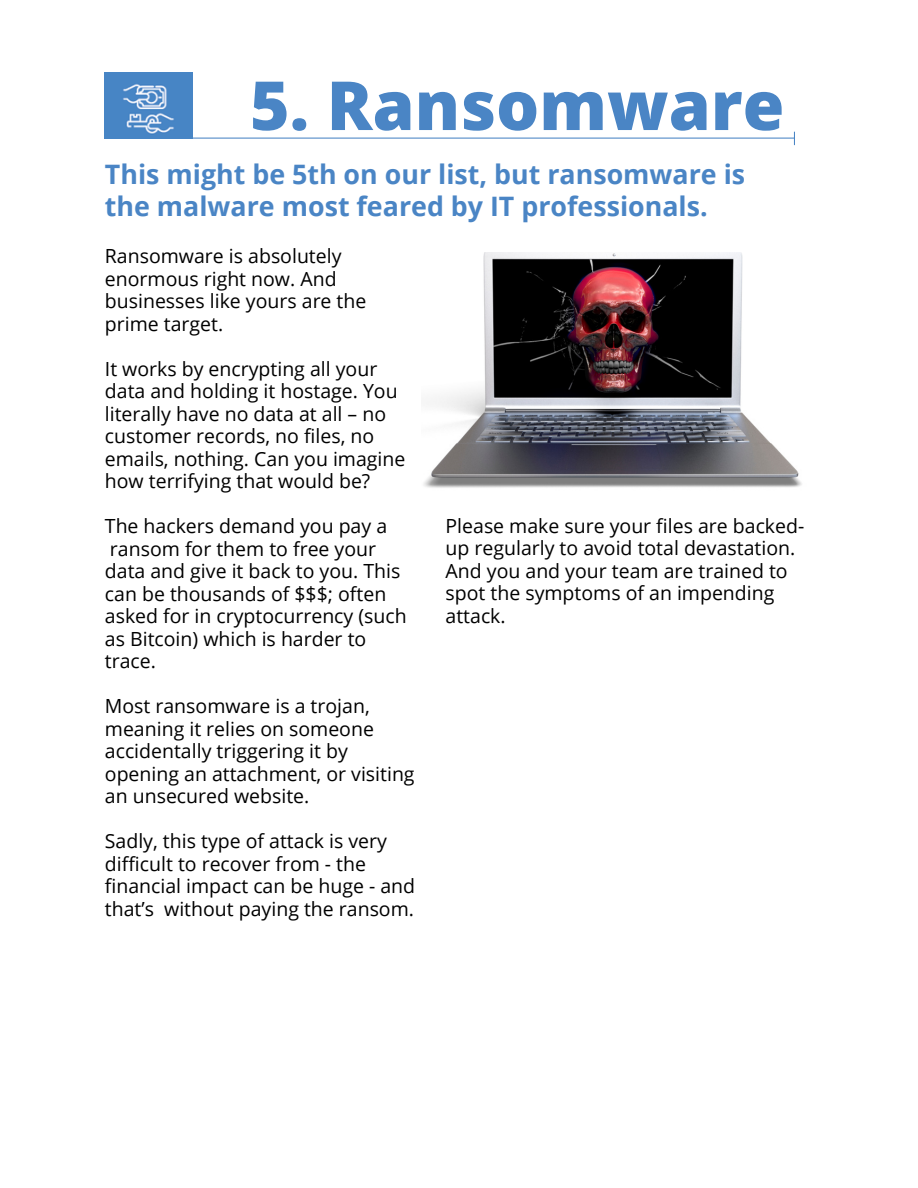
<style>
.page{position:relative;width:918px;height:1188px;background:#fff}
.page>*{position:absolute;margin:0;border:0;box-sizing:border-box;transform-origin:0 0}
.t1{font:800 67.8px "Open Sans";color:#4a85c5}
.t2{font:700 26.85px/31.8px "Open Sans";color:#4a85c5}
.t3{font:19.5px/22.5px "Open Sans";color:#000}
</style>
<div class="page">
<hr style="left:124px;top:138px;width:671px;height:1px;background:#4a85c5">
<svg style="left:794px;top:132px;width:1px;height:13px"></svg>
<img style="left:105px;top:72px;width:88px;height:67px">
<img style="left:423px;top:252px;width:379px;height:236px">
<p class="t1" style="left:250px;top:58px;width:536px">5. Ransomware</p>
<p class="t2" style="left:105px;top:158px;width:642px">This might be 5th on our list, but ransomware is the malware most feared by IT professionals.</p>
<p class="t3" style="left:105px;top:245px;width:263px">Ransomware is absolutely enormous right now. And businesses like yours are the prime target.</p>
<p class="t3" style="left:105px;top:357px;width:302px">It works by encrypting all your data and holding it hostage. You literally have no data at all – no customer records, no files, no emails, nothing. Can you imagine how terrifying that would be?</p>
<p class="t3" style="left:105px;top:515px;width:303px">The hackers demand you pay a ransom for them to free your data and give it back to you. This can be thousands of $$$; often asked for in cryptocurrency (such as Bitcoin) which is harder to trace.</p>
<p class="t3" style="left:105px;top:695px;width:311px">Most ransomware is a trojan, meaning it relies on someone accidentally triggering it by opening an attachment, or visiting an unsecured website.</p>
<p class="t3" style="left:105px;top:830px;width:312px">Sadly, this type of attack is very difficult to recover from - the financial impact can be huge - and that’s without paying the ransom.</p>
<p class="t3" style="left:446px;top:514px;width:360px">Please make sure your files are backed&shy;up regularly to avoid total devastation.<br>And you and your team are trained to spot the symptoms of an impending attack.</p>
</div>
